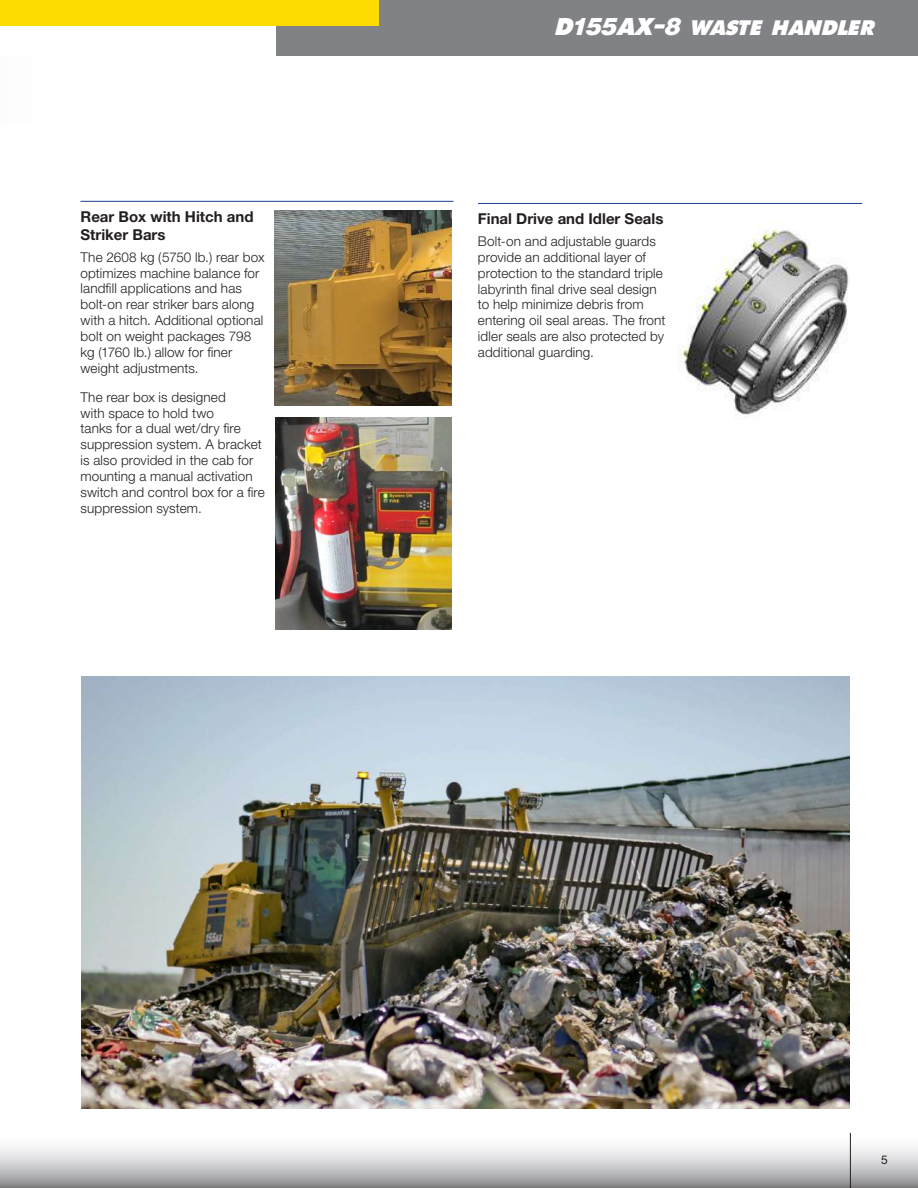
<style>
.page{position:relative;width:918px;height:1188px;background:#fff}
.page>*{position:absolute;margin:0;border:0;box-sizing:border-box;transform-origin:0 0}
.t1{font:italic 19.5px "Komatsu VI";letter-spacing:-.04em;color:#fff}
.t2{font:700 15px/18px "Helvetica Neue";color:#231f20}
.t3{font:300 13.5px/15.9px "Helvetica Neue";letter-spacing:.01em;color:#231f20}
.t4{font:12px "Helvetica Neue LT Pro";color:#231f20}
.s1{font-size:22.5px}
</style>
<div class="page">
<div style="left:276px;top:0;width:642px;height:55px;background:#808285"></div>
<div style="left:0;top:0;width:378px;height:25px;background:#ffdc01"></div>
<hr style="left:81px;top:201px;width:373px;height:1px;background:#1b3f94">
<img style="left:274px;top:210px;width:178px;height:196px">
<img style="left:275px;top:417px;width:177px;height:213px">
<hr style="left:478px;top:203px;width:384px;height:1px;background:#1b3f94">
<img style="left:678px;top:229px;width:171px;height:186px">
<img style="left:81px;top:676px;width:768px;height:432px">
<svg style="left:0;top:1133px;width:918px;height:55px"></svg>
<hr style="left:850px;top:1133px;width:1px;height:55px;background:#231f20">
<p class="t2" style="left:81px;top:207px;width:175px">Rear Box with Hitch and<br>Striker Bars</p>
<p class="t3" style="left:81px;top:249px;width:185px">The 2608 kg (5750 lb.) rear box optimizes machine balance for landfill applications and has bolt-on rear striker bars along with a hitch. Additional optional bolt on weight packages 798 kg (1760 lb.) allow for finer weight adjustments.</p>
<p class="t3" style="left:81px;top:389px;width:186px">The rear box is designed<br>with space to hold two<br>tanks for a dual wet/dry fire suppression system. A bracket is also provided in the cab for mounting a manual activation switch and control box for a fire suppression system.</p>
<h1 class="t1" style="left:555px;top:18px;width:321px"><span class="s1">D155AX-8</span> WASTE HANDLER</h1>
<p class="t2" style="left:478px;top:209px;width:187px">Final Drive and Idler Seals</p>
<p class="t3" style="left:478px;top:233px;width:189px">Bolt-on and adjustable guards provide an additional layer of protection to the standard triple labyrinth final drive seal design to help minimize debris from entering oil seal areas. The front idler seals are also protected by additional guarding.</p>
<p class="t4" style="left:881px;top:1153px;width:8px">5</p>
</div>
